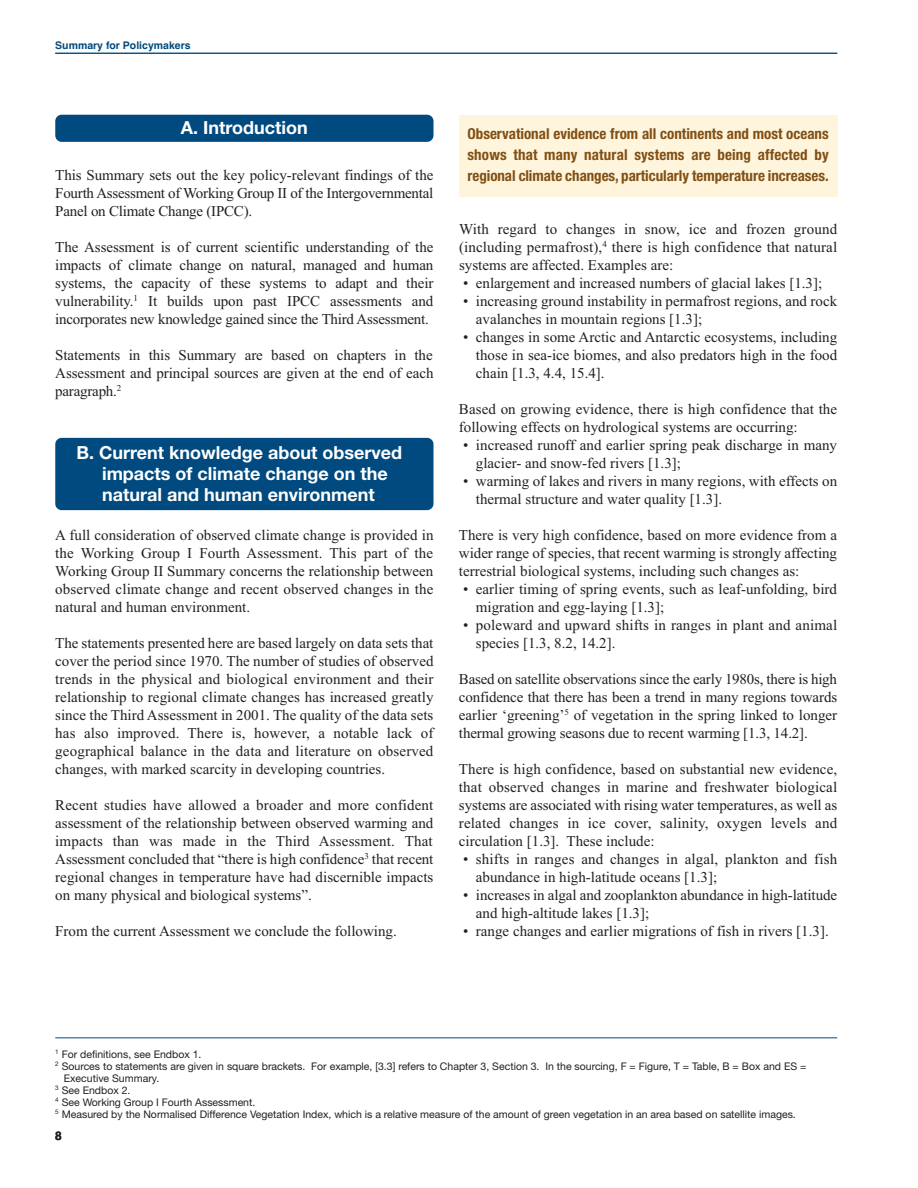
<style>
.page{position:relative;width:918px;height:1188px;background:#fff}
.page>*{position:absolute;margin:0;border:0;box-sizing:border-box;transform-origin:0 0}
.t1{font:700 18px/21px "Helvetica Neue";color:#fff}
.t2{font:15px/18px "Times New Roman";color:#231f20;text-align:justify}
.t3{font:700 condensed 15px/21px "Helvetica Neue";letter-spacing:-.005em;color:#814f15;text-align:justify}
.t4{font:700 12px "Helvetica";color:#231f20}
.t5{font:10.5px "Helvetica Neue";color:#231f20}
.t6{font:700 10.5px "Helvetica";color:#004a7f}
</style>
<div class="page">
<div style="left:55px;top:438px;width:378px;height:72px;background:#004a7f;border-radius:6px"></div>
<div style="left:55px;top:115px;width:378px;height:27px;background:#004a7f;border-radius:6px"></div>
<hr style="left:55px;top:53px;width:782px;height:1px;background:#004a7f">
<hr style="left:55px;top:1037px;width:782px;height:1px;background:#004a7f">
<div style="left:459px;top:115px;width:378px;height:82px;background:#fef5dc"></div>
<p class="t6" style="left:55px;top:39px;width:137px">Summary for Policymakers</p>
<p class="t1" style="left:181px;top:116px;width:128px">A. Introduction</p>
<p class="t2" style="left:55px;top:166px;width:380px">This Summary sets out the key policy-relevant findings of the Fourth Assessment of Working Group II of the Intergovernmental Panel on Climate Change (IPCC).</p>
<p class="t2" style="left:55px;top:238px;width:380px">The Assessment is of current scientific understanding of the impacts of climate change on natural, managed and human systems, the capacity of these systems to adapt and their vulnerability.<sup>1</sup> It builds upon past IPCC assessments and incorporates new knowledge gained since the Third Assessment.</p>
<p class="t2" style="left:55px;top:346px;width:380px">Statements in this Summary are based on chapters in the Assessment and principal sources are given at the end of each paragraph.<sup>2</sup></p>
<p class="t1" style="left:102px;top:441px;width:302px;text-indent:-26px">B. Current knowledge about observed impacts of climate change on the natural and human environment</p>
<p class="t2" style="left:55px;top:526px;width:380px">A full consideration of observed climate change is provided in the Working Group I Fourth Assessment. This part of the Working Group II Summary concerns the relationship between observed climate change and recent observed changes in the natural and human environment.</p>
<p class="t2" style="left:55px;top:634px;width:380px">The statements presented here are based largely on data sets that cover the period since 1970. The number of studies of observed trends in the physical and biological environment and their relationship to regional climate changes has increased greatly since the Third Assessment in 2001. The quality of the data sets has also improved. There is, however, a notable lack of geographical balance in the data and literature on observed changes, with marked scarcity in developing countries.</p>
<p class="t2" style="left:55px;top:796px;width:380px">Recent studies have allowed a broader and more confident assessment of the relationship between observed warming and impacts than was made in the Third Assessment. That Assessment concluded that “there is high confidence<sup>3</sup> that recent regional changes in temperature have had discernible impacts on many physical and biological systems”.</p>
<p class="t2" style="left:55px;top:922px;width:343px">From the current Assessment we conclude the following.</p>
<p class="t3" style="left:468px;top:123px;width:363px">Observational evidence from all continents and most oceans shows that many natural systems are being affected by regional climate changes, particularly temperature increases.</p>
<p class="t2" style="left:459px;top:220px;width:380px">With regard to changes in snow, ice and frozen ground (including permafrost),<sup>4</sup> there is high confidence that natural systems are affected. Examples are:</p>
<p class="t2" style="left:463px;top:274px;width:361px">• enlargement and increased numbers of glacial lakes [1.3];</p>
<p class="t2" style="left:476px;top:292px;width:363px;text-indent:-13px">• increasing ground instability in permafrost regions, and rock avalanches in mountain regions [1.3];</p>
<p class="t2" style="left:476px;top:328px;width:363px;text-indent:-13px">• changes in some Arctic and Antarctic ecosystems, including those in sea-ice biomes, and also predators high in the food chain [1.3, 4.4, 15.4].</p>
<p class="t2" style="left:459px;top:400px;width:380px">Based on growing evidence, there is high confidence that the following effects on hydrological systems are occurring:</p>
<p class="t2" style="left:476px;top:436px;width:363px;text-indent:-13px">• increased runoff and earlier spring peak discharge in many glacier- and snow-fed rivers [1.3];</p>
<p class="t2" style="left:476px;top:472px;width:363px;text-indent:-13px">• warming of lakes and rivers in many regions, with effects on thermal structure and water quality [1.3].</p>
<p class="t2" style="left:459px;top:526px;width:380px">There is very high confidence, based on more evidence from a wider range of species, that recent warming is strongly affecting terrestrial biological systems, including such changes as:</p>
<p class="t2" style="left:476px;top:580px;width:363px;text-indent:-13px">• earlier timing of spring events, such as leaf-unfolding, bird migration and egg-laying [1.3];</p>
<p class="t2" style="left:476px;top:616px;width:363px;text-indent:-13px">• poleward and upward shifts in ranges in plant and animal species [1.3, 8.2, 14.2].</p>
<p class="t2" style="left:459px;top:670px;width:380px">Based on satellite observations since the early 1980s, there is high confidence that there has been a trend in many regions towards earlier ‘greening’<sup>5</sup> of vegetation in the spring linked to longer thermal growing seasons due to recent warming [1.3, 14.2].</p>
<p class="t2" style="left:459px;top:760px;width:380px">There is high confidence, based on substantial new evidence, that observed changes in marine and freshwater biological systems are associated with rising water temperatures, as well as related changes in ice cover, salinity, oxygen levels and circulation [1.3]. These include:</p>
<p class="t2" style="left:476px;top:850px;width:363px;text-indent:-13px">• shifts in ranges and changes in algal, plankton and fish abundance in high-latitude oceans [1.3];</p>
<p class="t2" style="left:476px;top:886px;width:363px;text-indent:-13px">• increases in algal and zooplankton abundance in high-latitude and high-altitude lakes [1.3];</p>
<p class="t2" style="left:463px;top:922px;width:367px">• range changes and earlier migrations of fish in rivers [1.3].</p>
<p class="t5" style="left:55px;top:1048px;width:148px"><sup>1</sup> For definitions, see Endbox 1.</p>
<p class="t5" style="left:55px;top:1060px;width:753px"><sup>2</sup> Sources to statements are given in square brackets. For example, [3.3] refers to Chapter 3, Section 3. In the sourcing, F = Figure, T = Table, B = Box and ES =</p>
<p class="t5" style="left:64px;top:1072px;width:97px">Executive Summary.</p>
<p class="t5" style="left:55px;top:1084px;width:77px"><sup>3</sup> See Endbox 2.</p>
<p class="t5" style="left:55px;top:1096px;width:202px"><sup>4</sup> See Working Group I Fourth Assessment.</p>
<p class="t5" style="left:55px;top:1108px;width:742px"><sup>5</sup> Measured by the Normalised Difference Vegetation Index, which is a relative measure of the amount of green vegetation in an area based on satellite images.</p>
<p class="t4" style="left:55px;top:1129px;width:8px">8</p>
</div>
